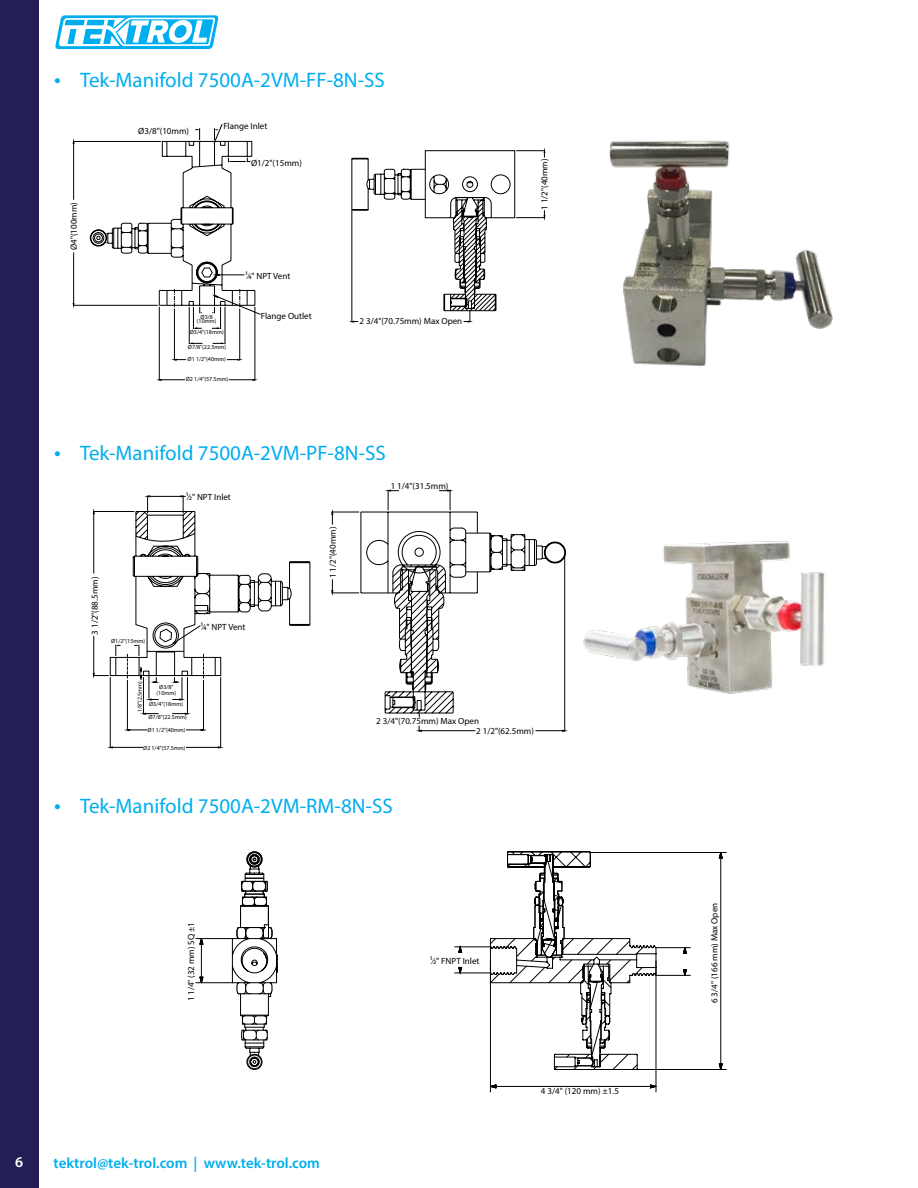
<style>
.page{position:relative;width:918px;height:1188px;background:#fff}
.page>*{position:absolute;margin:0;border:0;box-sizing:border-box;transform-origin:0 0}
.t1{font:21px "Myriad Pro";color:#00aeef}
.t2{font:600 15px "Myriad Pro";color:#00aeef}
.t3{font:600 15px "Myriad Pro";color:#fff}
.t4{font:9px/9.8px "Myriad Pro";color:#000}
.t5{font:6px/4.5px "Myriad Pro";color:#000;text-align:center}
.s1{font-size:24px}
</style>
<div class="page">
<svg style="left:55px;top:15px;width:163px;height:34px"></svg>
<div style="left:0;top:0;width:38px;height:1188px;background:#231f54"></div>
<img style="left:583px;top:541px;width:242px;height:153px">
<hr style="left:189px;top:307px;width:1px;height:37px;background:#000">
<hr style="left:225px;top:307px;width:1px;height:37px;background:#000">
<hr style="left:174px;top:309px;width:1px;height:51px;background:#000">
<hr style="left:239px;top:309px;width:1px;height:51px;background:#000">
<svg style="left:174px;top:359px;width:12px;height:1px"></svg>
<svg style="left:227px;top:359px;width:12px;height:1px"></svg>
<hr style="left:159px;top:307px;width:1px;height:73px;background:#000">
<hr style="left:255px;top:307px;width:1px;height:73px;background:#000">
<svg style="left:159px;top:379px;width:26px;height:2px"></svg>
<svg style="left:229px;top:379px;width:26px;height:2px"></svg>
<hr style="left:73px;top:141px;width:88px;height:1px;background:#000">
<hr style="left:73px;top:305px;width:85px;height:1px;background:#000">
<hr style="left:73px;top:144px;width:1px;height:56px;background:#000">
<hr style="left:73px;top:252px;width:1px;height:51px;background:#000">
<svg style="left:90px;top:124px;width:455px;height:205px"></svg>
<svg style="left:110px;top:511px;width:222px;height:165px"></svg>
<svg style="left:149px;top:675px;width:10px;height:25px"></svg>
<svg style="left:172px;top:677px;width:11px;height:23px"></svg>
<svg style="left:140px;top:667px;width:2px;height:13px"></svg>
<svg style="left:127px;top:654px;width:1px;height:24px"></svg>
<svg style="left:203px;top:654px;width:1px;height:24px"></svg>
<hr style="left:127px;top:680px;width:1px;height:51px;background:#000">
<hr style="left:203px;top:680px;width:1px;height:51px;background:#000">
<svg style="left:127px;top:729px;width:20px;height:2px"></svg>
<svg style="left:186px;top:729px;width:18px;height:2px"></svg>
<hr style="left:110px;top:677px;width:1px;height:71px;background:#000">
<hr style="left:220px;top:677px;width:1px;height:71px;background:#000">
<hr style="left:113px;top:747px;width:30px;height:1px;background:#000">
<hr style="left:186px;top:747px;width:32px;height:1px;background:#000">
<hr style="left:143px;top:677px;width:1px;height:37px;background:#000">
<hr style="left:187px;top:677px;width:1px;height:37px;background:#000">
<svg style="left:144px;top:713px;width:15px;height:1px"></svg>
<svg style="left:172px;top:713px;width:16px;height:1px"></svg>
<hr style="left:93px;top:511px;width:41px;height:1px;background:#000">
<hr style="left:93px;top:636px;width:1px;height:37px;background:#000">
<hr style="left:93px;top:514px;width:1px;height:59px;background:#000">
<svg style="left:93px;top:673px;width:16px;height:3px"></svg>
<hr style="left:150px;top:496px;width:31px;height:1px;background:#000">
<svg style="left:147px;top:496px;width:3px;height:17px"></svg>
<svg style="left:181px;top:496px;width:4px;height:18px"></svg>
<svg style="left:134px;top:645px;width:6px;height:11px"></svg>
<svg style="left:115px;top:645px;width:6px;height:11px"></svg>
<svg style="left:169px;top:573px;width:103px;height:73px"></svg>
<svg style="left:332px;top:490px;width:234px;height:242px"></svg>
<img style="left:609px;top:141px;width:224px;height:226px">
<svg style="left:244px;top:869px;width:246px;height:184px"></svg>
<svg style="left:490px;top:852px;width:166px;height:218px"></svg>
<svg style="left:247px;top:1052px;width:15px;height:18px"></svg>
<svg style="left:247px;top:852px;width:15px;height:17px"></svg>
<svg style="left:232px;top:878px;width:45px;height:166px"></svg>
<svg style="left:683px;top:970px;width:4px;height:5px"></svg>
<svg style="left:683px;top:948px;width:4px;height:6px"></svg>
<hr style="left:656px;top:975px;width:34px;height:1px;background:#000">
<hr style="left:656px;top:947px;width:34px;height:1px;background:#000">
<svg style="left:458px;top:967px;width:4px;height:6px"></svg>
<svg style="left:458px;top:946px;width:4px;height:7px"></svg>
<hr style="left:455px;top:973px;width:35px;height:1px;background:#000">
<hr style="left:455px;top:947px;width:35px;height:1px;background:#000">
<svg style="left:650px;top:1085px;width:6px;height:4px"></svg>
<svg style="left:491px;top:1085px;width:6px;height:4px"></svg>
<hr style="left:490px;top:1086px;width:166px;height:1px;background:#000">
<hr style="left:656px;top:961px;width:1px;height:131px;background:#000">
<hr style="left:490px;top:961px;width:1px;height:131px;background:#000">
<svg style="left:719px;top:1064px;width:4px;height:5px"></svg>
<svg style="left:719px;top:853px;width:4px;height:6px"></svg>
<hr style="left:721px;top:853px;width:1px;height:216px;background:#000">
<hr style="left:637px;top:1069px;width:89px;height:1px;background:#000">
<hr style="left:590px;top:852px;width:136px;height:1px;background:#000">
<svg style="left:200px;top:977px;width:4px;height:5px"></svg>
<svg style="left:200px;top:939px;width:4px;height:6px"></svg>
<hr style="left:201px;top:939px;width:1px;height:44px;background:#000">
<hr style="left:196px;top:982px;width:36px;height:1px;background:#000">
<hr style="left:196px;top:938px;width:36px;height:1px;background:#000">
<h1 class="t1" style="left:54px;top:67px;width:332px"><span class="s1">•</span> Tek-Manifold 7500A-2VM-FF-8N-SS</h1>
<p class="t4" style="left:69px;top:250px;width:49px;rotate:-90deg">Ø4"(100mm)</p>
<p class="t4" style="left:138px;top:126px;width:52px">Ø3/8"(10mm)</p>
<p class="t4" style="left:223px;top:121px;width:45px">Flange Inlet</p>
<p class="t4" style="left:251px;top:158px;width:52px">Ø1/2"(15mm)</p>
<p class="t5" style="left:197px;top:314px;width:21px">Ø3/8 (10mm)</p>
<p class="t4" style="left:246px;top:271px;width:46px">1⁄4" NPT Vent</p>
<p class="t4" style="left:261px;top:311px;width:52px">Flange Outlet</p>
<p class="t5" style="left:190px;top:330px;width:35px">Ø3/4"(18mm)</p>
<p class="t5" style="left:188px;top:340px;width:40px;line-height:12.8px;text-align:left">Ø7/8"(22.5mm)<br>Ø1 1/2"(40mm)</p>
<p class="t5" style="left:186px;top:377px;width:44px">Ø2 1/4"(57.5mm)</p>
<p class="t4" style="left:360px;top:316px;width:104px">2 3/4"(70.75mm) Max Open</p>
<h1 class="t1" style="left:54px;top:440px;width:333px"><span class="s1">•</span> Tek-Manifold 7500A-2VM-PF-8N-SS</h1>
<p class="t4" style="left:90px;top:635px;width:59px;rotate:-90deg">3 1/2"(88.5mm)</p>
<p class="t5" style="left:111px;top:638px;width:35px">Ø1/2"(15mm)</p>
<p class="t4" style="left:186px;top:492px;width:46px">1⁄2" NPT Inlet</p>
<p class="t4" style="left:201px;top:622px;width:46px">1⁄4" NPT Vent</p>
<p class="t4" style="left:328px;top:578px;width:53px;rotate:-90deg">1 1/2"(40mm)</p>
<p class="t4" style="left:391px;top:481px;width:59px">1 1/4"(31.5mm)</p>
<p class="t4" style="left:539px;top:210px;width:53px;rotate:-90deg">1 1/2"(40mm)</p>
<p class="t5" style="left:137px;top:712px;width:33px;rotate:-90deg">1/8"(2.5mm)</p>
<p class="t5" style="left:157px;top:684px;width:21px;line-height:6px">Ø3/8" (10mm)</p>
<p class="t5" style="left:149px;top:701px;width:35px">Ø3/4"(18mm)</p>
<p class="t5" style="left:148px;top:711px;width:41px;line-height:12.9px;text-align:left">Ø7/8"(22.5mm)<br>Ø1 1/2"(40mm)</p>
<p class="t5" style="left:143px;top:745px;width:44px">Ø2 1/4"(57.5mm)</p>
<p class="t4" style="left:476px;top:716px;width:59px;text-indent:-100px">2 3/4"(70.75mm) Max Open<br>2 1/2"(62.5mm)</p>
<h1 class="t1" style="left:54px;top:793px;width:340px"><span class="s1">•</span> Tek-Manifold 7500A-2VM-RM-8N-SS</h1>
<p class="t4" style="left:186px;top:1001px;width:81px;rotate:-90deg">1 1/4" (32 mm) SQ ±1</p>
<p class="t4" style="left:430px;top:956px;width:51px">1⁄2" FNPT Inlet</p>
<h2 class="t3" style="left:15px;top:1152px;width:10px">6</h2>
<h2 class="t2" style="left:54px;top:1154px;width:268px">tektrol@tek-trol.com | www.tek-trol.com</h2>
<p class="t4" style="left:541px;top:1086px;width:80px">4 3/4" (120 mm) ±1.5</p>
<p class="t4" style="left:709px;top:1003px;width:102px;rotate:-90deg">6 3/4" (166 mm) Max Open</p>
</div>
